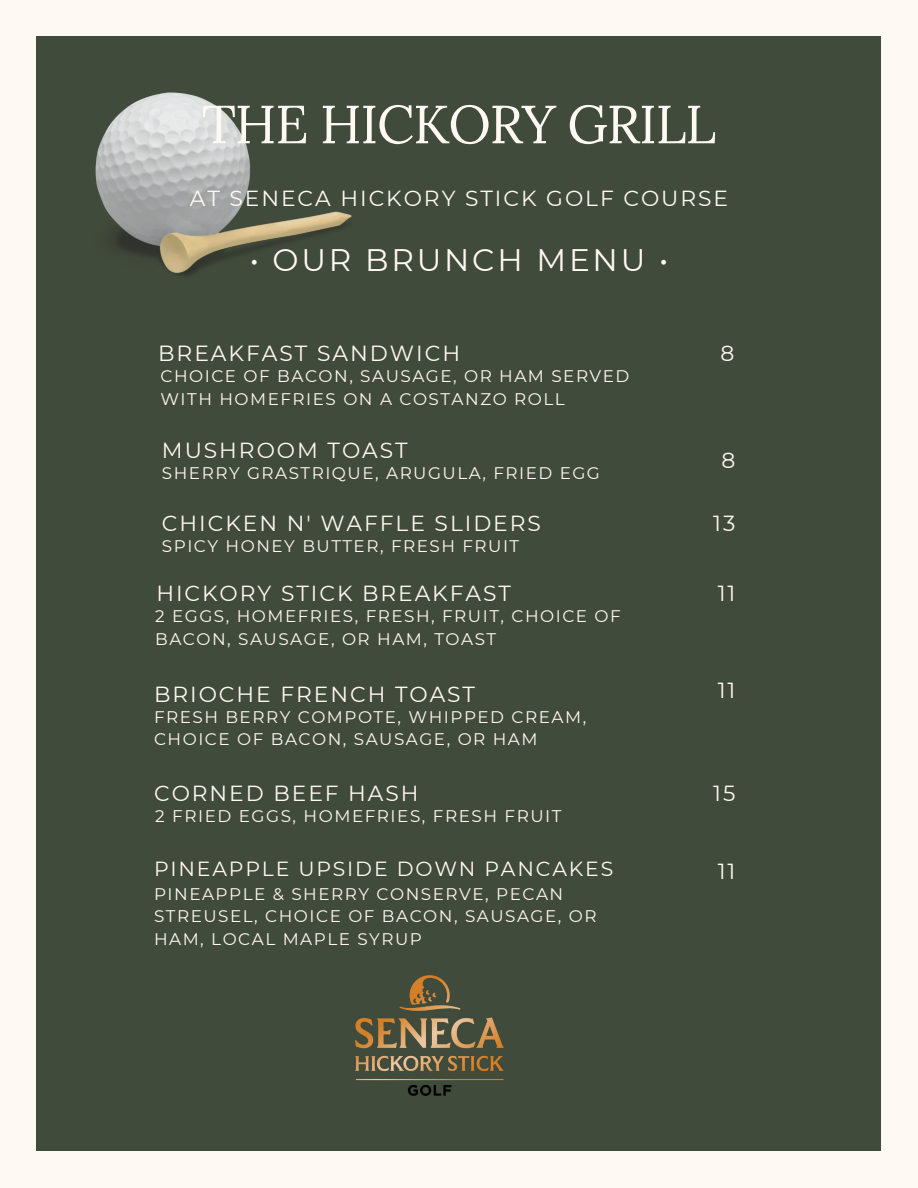
<style>
.page{position:relative;width:918px;height:1188px;background:#fff9f3}
.page>*{position:absolute;margin:0;border:0;box-sizing:border-box;transform-origin:0 0}
.t1{font:53.55px "Lora";letter-spacing:-.025em;color:#fff9f3}
.t2{font:31.2px "Montserrat";letter-spacing:.09em;color:#fff9f3}
.t3{font:21.9px "Montserrat";letter-spacing:.09em;color:#fff9f3}
.t4{font:21.75px "Montserrat";letter-spacing:.09em;color:#fff9f3}
.t5{font:20.4px "Montserrat";letter-spacing:.09em;color:#fff9f3}
.t6{font:16.8px/22.5px "Montserrat";letter-spacing:.09em;color:#fff9f3}
</style>
<div class="page">
<div style="left:36px;top:36px;width:845px;height:1115px;background:#414b3b"></div>
<img style="left:95px;top:92px;width:257px;height:184px">
<img style="left:355px;top:975px;width:149px;height:121px">
<p class="t1" style="left:202px;top:89px;width:516px">THE HICKORY GRILL</p>
<p class="t4" style="left:190px;top:185px;width:540px">AT SENECA HICKORY STICK GOLF COURSE</p>
<p class="t2" style="left:250px;top:240px;width:420px">• OUR BRUNCH MENU •</p>
<p class="t3" style="left:158px;top:340px;width:304px">BREAKFAST SANDWICH</p>
<p class="t6" style="left:160px;top:365px;width:471px">CHOICE OF BACON, SAUSAGE, OR HAM SERVED<br>WITH HOMEFRIES ON A COSTANZO ROLL</p>
<p class="t4" style="left:162px;top:437px;width:247px">MUSHROOM TOAST</p>
<p class="t6" style="left:162px;top:461px;width:439px">SHERRY GRASTRIQUE, ARUGULA, FRIED EGG</p>
<p class="t4" style="left:162px;top:510px;width:380px">CHICKEN N' WAFFLE SLIDERS</p>
<p class="t6" style="left:162px;top:535px;width:359px">SPICY HONEY BUTTER, FRESH FRUIT</p>
<p class="t4" style="left:156px;top:580px;width:356px">HICKORY STICK BREAKFAST</p>
<p class="t6" style="left:155px;top:605px;width:467px">2 EGGS, HOMEFRIES, FRESH, FRUIT, CHOICE OF<br>BACON, SAUSAGE, OR HAM, TOAST</p>
<p class="t4" style="left:154px;top:681px;width:323px">BRIOCHE FRENCH TOAST</p>
<p class="t6" style="left:154px;top:706px;width:434px">FRESH BERRY COMPOTE, WHIPPED CREAM,<br>CHOICE OF BACON, SAUSAGE, OR HAM</p>
<p class="t4" style="left:154px;top:780px;width:266px">CORNED BEEF HASH</p>
<p class="t6" style="left:155px;top:805px;width:408px">2 FRIED EGGS, HOMEFRIES, FRESH FRUIT</p>
<p class="t4" style="left:720px;top:340px;width:15px">8</p>
<p class="t4" style="left:721px;top:447px;width:15px">8</p>
<p class="t4" style="left:713px;top:510px;width:24px">13</p>
<p class="t4" style="left:718px;top:580px;width:19px">11</p>
<p class="t4" style="left:718px;top:677px;width:19px">11</p>
<p class="t4" style="left:713px;top:780px;width:24px">15</p>
<p class="t5" style="left:154px;top:856px;width:461px">PINEAPPLE UPSIDE DOWN PANCAKES</p>
<p class="t4" style="left:718px;top:858px;width:19px">11</p>
<p class="t6" style="left:154px;top:883px;width:444px">PINEAPPLE &amp; SHERRY CONSERVE, PECAN<br>STREUSEL, CHOICE OF BACON, SAUSAGE, OR<br>HAM, LOCAL MAPLE SYRUP</p>
</div>
